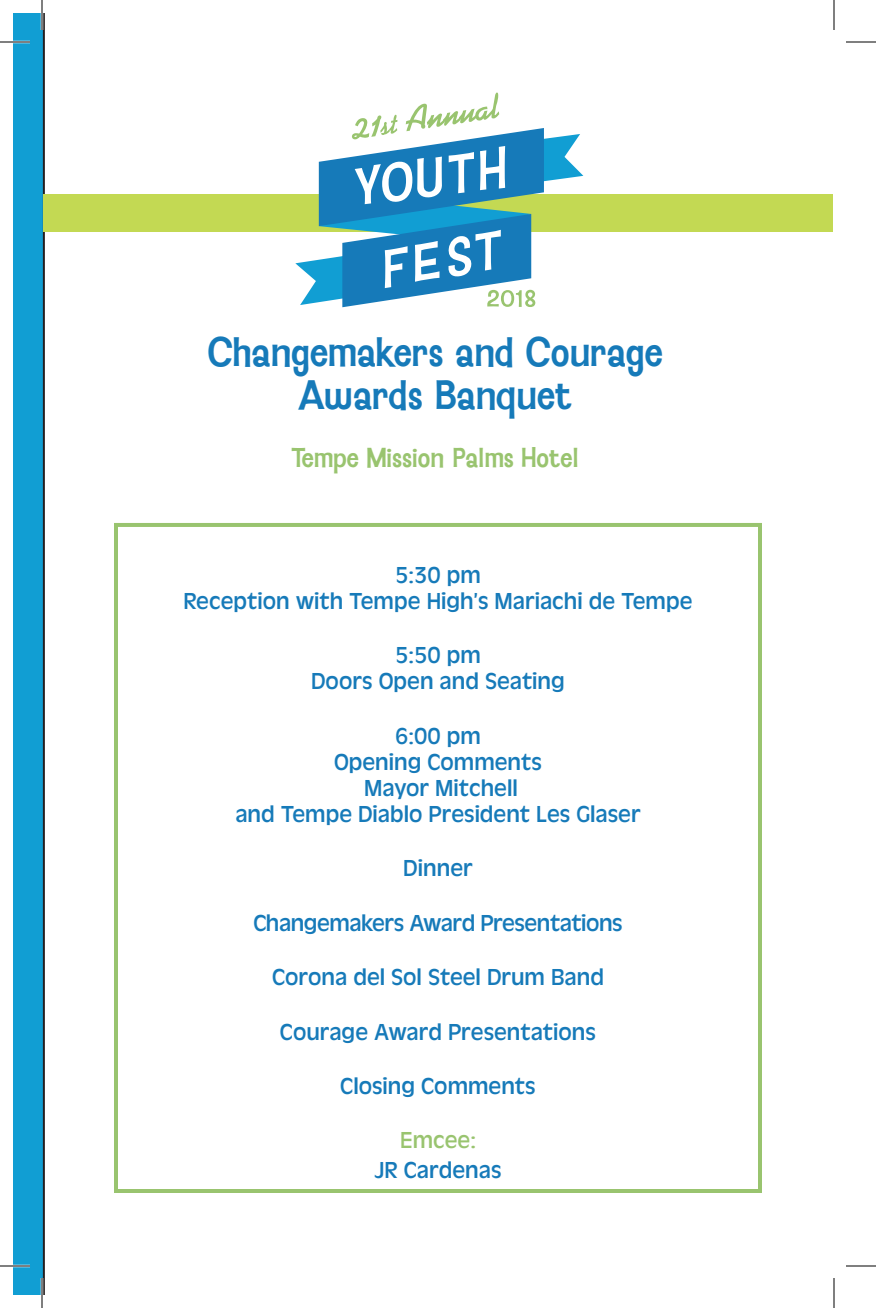
<style>
.page{position:relative;width:876px;height:1308px;background:#fff}
.page>*{position:absolute;margin:0;border:0;box-sizing:border-box;transform-origin:0 0}
.t1{font:36px/43.2px "Baileywick Gothic JF";color:#167ab9;text-align:center}
.t2{font:24px/26px "Antique Oli T";color:#167ab9;text-align:center}
.t3{font:24px "Antique Oli T";letter-spacing:-.02em;color:#167ab9}
.t4{font:24px "Baileywick Gothic JF";color:#99c46f}
.t5{font:24px "Antique Oli T";color:#99c46f}
</style>
<div class="page">
<div style="left:13px;top:13px;width:32px;height:1282px;background:#119ed3"></div>
<div style="left:43px;top:194px;width:790px;height:38px;background:#c3d953"></div>
<div style="left:114px;top:523px;width:648px;height:670px;border:4px solid #99c46f"></div>
<svg style="left:295px;top:92px;width:288px;height:215px"></svg>
<hr style="left:0;top:41px;width:30px;height:2px;background:#fff">
<hr style="left:0;top:1265px;width:30px;height:2px;background:#fff">
<hr style="left:41px;top:0;width:2px;height:30px;background:#fff">
<hr style="left:41px;top:1278px;width:2px;height:30px;background:#fff">
<hr style="left:0;top:42px;width:30px;height:1px;background:#000">
<hr style="left:846px;top:42px;width:30px;height:1px;background:#000">
<hr style="left:0;top:1266px;width:30px;height:1px;background:#000">
<hr style="left:846px;top:1266px;width:30px;height:1px;background:#000">
<hr style="left:42px;top:0;width:1px;height:30px;background:#000">
<hr style="left:42px;top:1278px;width:1px;height:30px;background:#000">
<hr style="left:834px;top:0;width:1px;height:30px;background:#000">
<hr style="left:834px;top:1278px;width:1px;height:30px;background:#000">
<h1 class="t1" style="left:207px;top:331px;width:457px">Changemakers and Courage<br>Awards Banquet</h1>
<p class="t4" style="left:291px;top:442px;width:289px">Tempe Mission Palms Hotel</p>
<p class="t2" style="left:183px;top:562px;width:511px">5:30 pm<br>Reception with Tempe High’s Mariachi de Tempe</p>
<p class="t2" style="left:311px;top:642px;width:255px">5:50 pm<br>Doors Open and Seating</p>
<p class="t2" style="left:235px;top:722px;width:407px">6:00 pm<br>Opening Comments<br>Mayor Mitchell<br>and Tempe Diablo President Les Glaser</p>
<p class="t2" style="left:403px;top:855px;width:71px">Dinner</p>
<p class="t3" style="left:253px;top:909px;width:371px">Changemakers Award Presentations</p>
<p class="t2" style="left:272px;top:964px;width:333px">Corona del Sol Steel Drum Band</p>
<p class="t2" style="left:280px;top:1018px;width:318px">Courage Award Presentations</p>
<p class="t2" style="left:340px;top:1072px;width:197px">Closing Comments</p>
<p class="t5" style="left:400px;top:1127px;width:77px">Emcee:</p>
<p class="t2" style="left:375px;top:1157px;width:128px">JR Cardenas</p>
</div>
